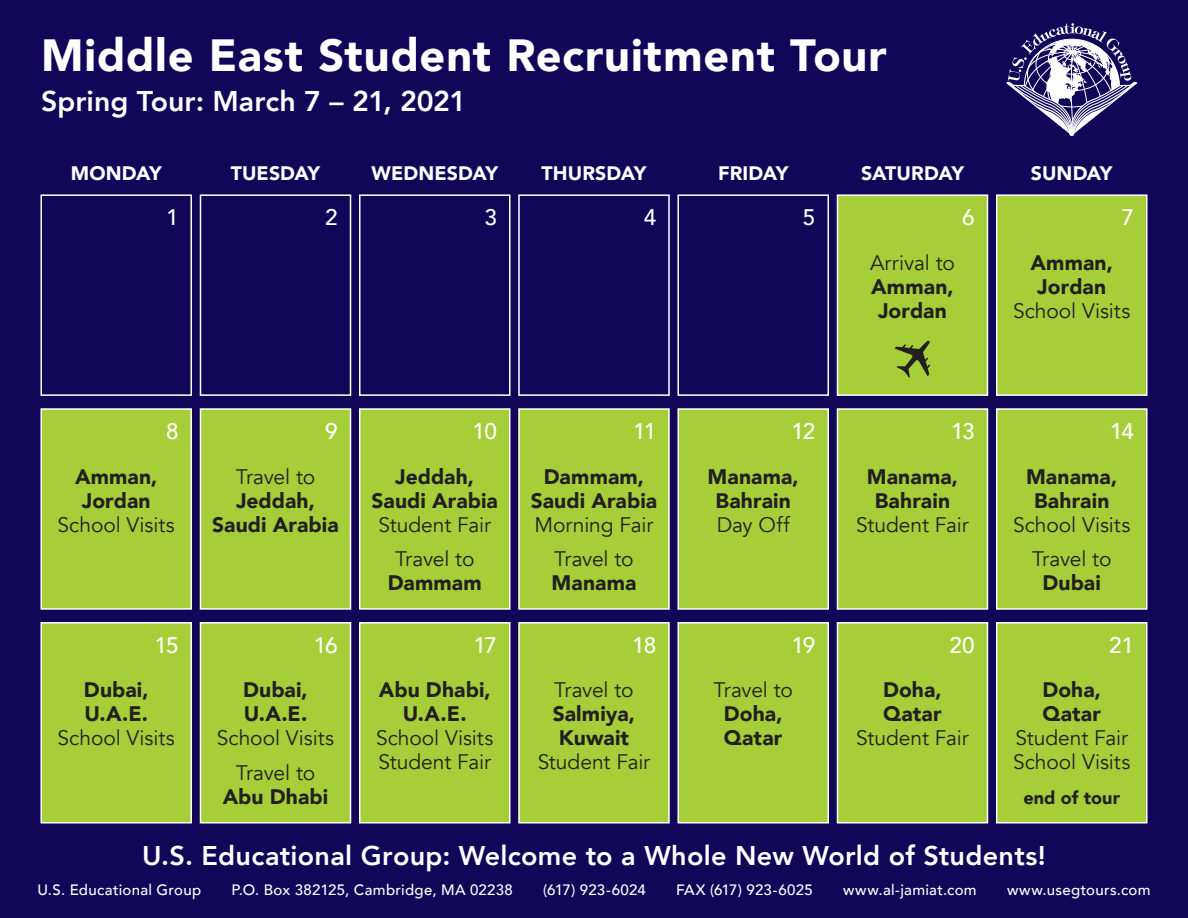
<style>
.page{position:relative;width:1188px;height:918px;background:#110658}
.page>*{position:absolute;margin:0;border:0;box-sizing:border-box;transform-origin:0 0}
.t1{font:900 45px "Avenir";letter-spacing:.02em;color:#fff}
.t2{font:800 28.5px "Avenir";color:#fff}
.t3{font:800 27px "Avenir";letter-spacing:.01em;color:#fff}
.t4{font:500 22.5px "Avenir";letter-spacing:-.045em;color:#fff}
.t5{font:900 21px/24px "Avenir";letter-spacing:.005em;color:#231f20;text-align:center}
.t6{font:21px/24px "Avenir";letter-spacing:-.005em;color:#231f20;text-align:center}
.t7{font:900 19.5px "Avenir";letter-spacing:.005em;color:#fff}
.t8{font:900 18px "Avenir";letter-spacing:.005em;color:#231f20}
.t9{font:500 15px "Avenir";letter-spacing:.02em;color:#fff}
.s1{font-weight:400}
.s2{font-weight:900}
</style>
<div class="page">
<div style="left:40px;top:194px;width:152px;height:202px;background:#110658;border:2px solid #fff"></div>
<div style="left:200px;top:194px;width:151px;height:202px;background:#110658;border:2px solid #fff"></div>
<div style="left:677px;top:194px;width:152px;height:202px;background:#110658;border:2px solid #fff"></div>
<div style="left:359px;top:194px;width:152px;height:202px;background:#110658;border:2px solid #fff"></div>
<div style="left:837px;top:194px;width:151px;height:202px;background:#a6ce39;border:2px solid #fff"></div>
<div style="left:996px;top:194px;width:152px;height:202px;background:#a6ce39;border:2px solid #fff"></div>
<div style="left:40px;top:408px;width:152px;height:202px;background:#a6ce39;border:2px solid #fff"></div>
<div style="left:518px;top:408px;width:152px;height:202px;background:#a6ce39;border:2px solid #fff"></div>
<div style="left:200px;top:408px;width:151px;height:202px;background:#a6ce39;border:2px solid #fff"></div>
<div style="left:677px;top:408px;width:152px;height:202px;background:#a6ce39;border:2px solid #fff"></div>
<div style="left:359px;top:408px;width:152px;height:202px;background:#a6ce39;border:2px solid #fff"></div>
<div style="left:837px;top:408px;width:151px;height:202px;background:#a6ce39;border:2px solid #fff"></div>
<div style="left:837px;top:622px;width:151px;height:202px;background:#a6ce39;border:2px solid #fff"></div>
<div style="left:996px;top:408px;width:152px;height:202px;background:#a6ce39;border:2px solid #fff"></div>
<div style="left:996px;top:622px;width:152px;height:202px;background:#a6ce39;border:2px solid #fff"></div>
<div style="left:40px;top:622px;width:152px;height:202px;background:#a6ce39;border:2px solid #fff"></div>
<div style="left:518px;top:622px;width:152px;height:202px;background:#a6ce39;border:2px solid #fff"></div>
<div style="left:200px;top:622px;width:151px;height:202px;background:#a6ce39;border:2px solid #fff"></div>
<div style="left:677px;top:622px;width:152px;height:202px;background:#a6ce39;border:2px solid #fff"></div>
<div style="left:359px;top:622px;width:152px;height:202px;background:#a6ce39;border:2px solid #fff"></div>
<svg style="left:1006px;top:23px;width:132px;height:113px"></svg>
<svg style="left:895px;top:340px;width:35px;height:38px"></svg>
<p class="t1" style="left:41px;top:16px;width:847px">Middle East Student Recruitment Tour</p>
<p class="t2" style="left:41px;top:79px;width:427px">Spring Tour: March 7 – 21, 2021</p>
<p class="t7" style="left:71px;top:157px;width:92px">MONDAY</p>
<p class="t7" style="left:231px;top:157px;width:91px">TUESDAY</p>
<p class="t7" style="left:371px;top:157px;width:128px">WEDNESDAY</p>
<p class="t7" style="left:542px;top:157px;width:106px">THURSDAY</p>
<p class="t7" style="left:718px;top:157px;width:72px">FRIDAY</p>
<p class="t7" style="left:861px;top:157px;width:104px">SATURDAY</p>
<p class="t7" style="left:1031px;top:157px;width:83px">SUNDAY</p>
<p class="t4" style="left:166px;top:198px;width:14px">1</p>
<p class="t4" style="left:325px;top:198px;width:14px">2</p>
<p class="t4" style="left:485px;top:198px;width:14px">3</p>
<p class="t4" style="left:644px;top:198px;width:14px">4</p>
<p class="t4" style="left:803px;top:198px;width:14px">5</p>
<p class="t4" style="left:962px;top:198px;width:14px">6</p>
<p class="t4" style="left:1121px;top:198px;width:14px">7</p>
<p class="t4" style="left:166px;top:412px;width:14px">8</p>
<p class="t5" style="left:58px;top:464px;width:119px">Amman,<br>Jordan<br><span class="s1">School Visits</span></p>
<p class="t4" style="left:325px;top:412px;width:14px">9</p>
<p class="t5" style="left:212px;top:464px;width:128px"><span class="s1">Travel to<br></span>Jeddah,<br>Saudi Arabia</p>
<p class="t4" style="left:473px;top:412px;width:26px">10</p>
<p class="t5" style="left:372px;top:464px;width:128px">Jeddah,<br>Saudi Arabia<br><span class="s1">Student Fair</span></p>
<p class="t6" style="left:388px;top:548px;width:96px">Travel to<br><span class="s2">Dammam</span></p>
<p class="t4" style="left:633px;top:412px;width:25px">11</p>
<p class="t5" style="left:531px;top:464px;width:128px">Dammam,<br>Saudi Arabia<br><span class="s1">Morning Fair</span></p>
<p class="t6" style="left:552px;top:548px;width:86px;text-align:left">Travel to<br><span class="s2">Manama</span></p>
<p class="t4" style="left:792px;top:412px;width:25px">12</p>
<p class="t5" style="left:708px;top:464px;width:93px">Manama,<br>Bahrain<br><span class="s1">Day Off</span></p>
<p class="t5" style="left:870px;top:250px;width:86px"><span class="s1">Arrival to<br></span>Amman,<br>Jordan</p>
<p class="t5" style="left:1013px;top:250px;width:119px">Amman,<br>Jordan<br><span class="s1">School Visits</span></p>
<p class="t4" style="left:951px;top:412px;width:25px">13</p>
<p class="t5" style="left:856px;top:464px;width:114px">Manama,<br>Bahrain<br><span class="s1">Student Fair</span></p>
<p class="t4" style="left:1110px;top:412px;width:25px">14</p>
<p class="t5" style="left:1013px;top:464px;width:119px">Manama,<br>Bahrain<br><span class="s1">School Visits</span></p>
<p class="t6" style="left:1032px;top:548px;width:81px">Travel to<br><span class="s2">Dubai</span></p>
<p class="t4" style="left:154px;top:625px;width:26px">15</p>
<p class="t4" style="left:314px;top:625px;width:25px">16</p>
<p class="t4" style="left:473px;top:625px;width:25px">17</p>
<p class="t4" style="left:632px;top:625px;width:26px">18</p>
<p class="t4" style="left:792px;top:625px;width:25px">19</p>
<p class="t4" style="left:1109px;top:625px;width:26px">21</p>
<p class="t4" style="left:949px;top:625px;width:27px">20</p>
<p class="t5" style="left:58px;top:678px;width:119px">Dubai,<br>U.A.E.<br><span class="s1">School Visits</span></p>
<p class="t5" style="left:217px;top:678px;width:119px">Dubai,<br>U.A.E.<br><span class="s1">School Visits</span></p>
<p class="t6" style="left:223px;top:761px;width:107px">Travel to<br><span class="s2">Abu Dhabi</span></p>
<p class="t6" style="left:376px;top:679px;width:119px"><span class="s2">Abu Dhabi,<br>U.A.E.<br></span>School Visits<br>Student Fair</p>
<p class="t6" style="left:538px;top:679px;width:114px">Travel to<br><span class="s2">Salmiya,<br>Kuwait<br></span>Student Fair</p>
<p class="t5" style="left:714px;top:678px;width:81px"><span class="s1">Travel to<br></span>Doha,<br>Qatar</p>
<p class="t6" style="left:856px;top:679px;width:114px"><span class="s2">Doha,<br>Qatar<br></span>Student Fair</p>
<p class="t6" style="left:1013px;top:679px;width:119px"><span class="s2">Doha,<br>Qatar<br></span>Student Fair<br>School Visits</p>
<p class="t8" style="left:1023px;top:783px;width:98px">end of tour</p>
<p class="t3" style="left:142px;top:835px;width:905px">U.S. Educational Group: Welcome to a Whole New World of Students!</p>
<p class="t9" style="left:37px;top:877px;width:165px">U.S. Educational Group</p>
<p class="t9" style="left:232px;top:877px;width:283px">P.O. Box 382125, Cambridge, MA 02238</p>
<p class="t9" style="left:543px;top:877px;width:104px">(617) 923-6024</p>
<p class="t9" style="left:676px;top:877px;width:138px">FAX (617) 923-6025</p>
<p class="t9" style="left:843px;top:877px;width:135px">www.al-jamiat.com</p>
<p class="t9" style="left:1007px;top:877px;width:145px">www.usegtours.com</p>
</div>
